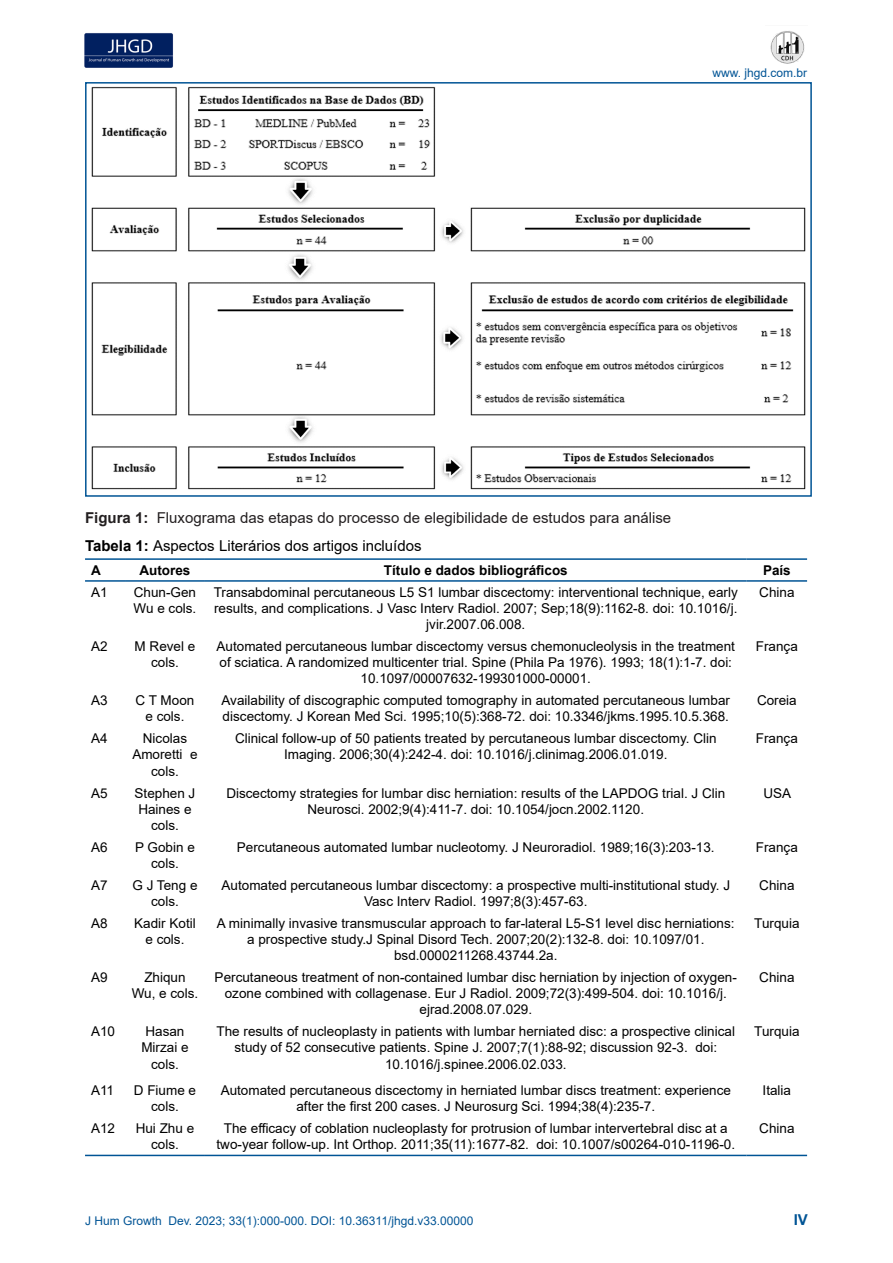
<style>
.page{position:relative;width:893px;height:1263px;background:#fff}
.page>*{position:absolute;margin:0;border:0;box-sizing:border-box;transform-origin:0 0}
.t1{font:15px "Arial";color:#231f20}
.t2{font:15px "Arial";color:#000}
.t3{font:700 15px "Arial";color:#005495}
.t4{font:13.5px/16.2px "Arial";color:#000;text-align:center}
.t5{font:700 13.5px "Arial";color:#000}
.t6{font:12px "Arial";color:#005495}
.s1{font-weight:700}
</style>
<div class="page">
<img style="left:84px;top:33px;width:89px;height:35px">
<img style="left:770px;top:31px;width:35px;height:33px">
<img style="left:91px;top:86px;width:715px;height:404px">
<div style="left:85px;top:82px;width:727px;height:415px;border:2px solid #005495"></div>
<hr style="left:85px;top:558px;width:40px;height:2px;background:#005495">
<hr style="left:125px;top:558px;width:80px;height:2px;background:#005495">
<hr style="left:205px;top:558px;width:542px;height:2px;background:#005495">
<hr style="left:747px;top:558px;width:60px;height:2px;background:#005495">
<hr style="left:85px;top:580px;width:40px;height:2px;background:#005495">
<hr style="left:125px;top:580px;width:80px;height:2px;background:#005495">
<hr style="left:205px;top:580px;width:542px;height:2px;background:#005495">
<hr style="left:747px;top:580px;width:60px;height:2px;background:#005495">
<hr style="left:85px;top:1155px;width:40px;height:1px;background:#005495">
<hr style="left:125px;top:1155px;width:80px;height:1px;background:#005495">
<hr style="left:205px;top:1155px;width:542px;height:1px;background:#005495">
<hr style="left:747px;top:1155px;width:60px;height:1px;background:#005495">
<p class="t6" style="left:712px;top:64px;width:96px">www. jhgd.com.br</p>
<p class="t1" style="left:85px;top:508px;width:588px"><span class="s1">Figura 1:</span> Fluxograma das etapas do processo de elegibilidade de estudos para análise</p>
<p class="t2" style="left:85px;top:535px;width:338px"><span class="s1">Tabela 1:</span> Aspectos Literários dos artigos incluídos</p>
<p class="t5" style="left:91px;top:561px;width:11px">A</p>
<p class="t5" style="left:139px;top:561px;width:53px">Autores</p>
<p class="t5" style="left:384px;top:561px;width:185px">Título e dados bibliográficos</p>
<p class="t5" style="left:763px;top:561px;width:29px">País</p>
<p class="t4" style="left:91px;top:584px;width:18px">A1</p>
<p class="t4" style="left:134px;top:584px;width:64px;text-align:left">Chun-Gen<br>Wu e cols.</p>
<p class="t4" style="left:214px;top:584px;width:525px">Transabdominal percutaneous L5 S1 lumbar discectomy: interventional technique, early results, and complications. J Vasc Interv Radiol. 2007; Sep;18(9):1162-8. doi: 10.1016/j. jvir.2007.06.008.</p>
<p class="t4" style="left:759px;top:584px;width:37px">China</p>
<p class="t4" style="left:91px;top:638px;width:18px">A2</p>
<p class="t4" style="left:135px;top:638px;width:62px">M Revel e cols.</p>
<p class="t4" style="left:217px;top:638px;width:520px">Automated percutaneous lumbar discectomy versus chemonucleolysis in the treatment of sciatica. A randomized multicenter trial. Spine (Phila Pa 1976). 1993; 18(1):1-7. doi:<br>10.1097/00007632-199301000-00001.</p>
<p class="t4" style="left:756px;top:638px;width:44px">França</p>
<p class="t4" style="left:91px;top:692px;width:18px">A3</p>
<p class="t4" style="left:136px;top:692px;width:60px">C T Moon e cols.</p>
<p class="t4" style="left:222px;top:692px;width:510px;text-align:left">Availability of discographic computed tomography in automated percutaneous lumbar discectomy. J Korean Med Sci. 1995;10(5):368-72. doi: 10.3346/jkms.1995.10.5.368.</p>
<p class="t4" style="left:757px;top:692px;width:41px">Coreia</p>
<p class="t4" style="left:91px;top:730px;width:18px">A4</p>
<p class="t4" style="left:132px;top:730px;width:67px">Nicolas<br>Amoretti e cols.</p>
<p class="t4" style="left:235px;top:730px;width:483px">Clinical follow-up of 50 patients treated by percutaneous lumbar discectomy. Clin<br>Imaging. 2006;30(4):242-4. doi: 10.1016/j.clinimag.2006.01.019.</p>
<p class="t4" style="left:756px;top:730px;width:44px">França</p>
<p class="t4" style="left:91px;top:784px;width:18px">A5</p>
<p class="t4" style="left:135px;top:784px;width:62px">Stephen J<br>Haines e cols.</p>
<p class="t4" style="left:226px;top:784px;width:500px">Discectomy strategies for lumbar disc herniation: results of the LAPDOG trial. J Clin<br>Neurosci. 2002;9(4):411-7. doi: 10.1054/jocn.2002.1120.</p>
<p class="t4" style="left:763px;top:784px;width:29px">USA</p>
<p class="t4" style="left:91px;top:839px;width:18px">A6</p>
<p class="t4" style="left:135px;top:839px;width:61px">P Gobin e cols.</p>
<p class="t4" style="left:237px;top:839px;width:479px">Percutaneous automated lumbar nucleotomy. J Neuroradiol. 1989;16(3):203-13.</p>
<p class="t4" style="left:756px;top:839px;width:44px">França</p>
<p class="t4" style="left:91px;top:877px;width:18px">A7</p>
<p class="t4" style="left:132px;top:877px;width:67px">G J Teng e cols.</p>
<p class="t4" style="left:222px;top:877px;width:510px">Automated percutaneous lumbar discectomy: a prospective multi-institutional study. J<br>Vasc Interv Radiol. 1997;8(3):457-63.</p>
<p class="t4" style="left:759px;top:877px;width:37px">China</p>
<p class="t4" style="left:91px;top:915px;width:18px">A8</p>
<p class="t4" style="left:134px;top:915px;width:63px">Kadir Kotil e cols.</p>
<p class="t4" style="left:217px;top:915px;width:519px">A minimally invasive transmuscular approach to far-lateral L5-S1 level disc herniations: a prospective study.J Spinal Disord Tech. 2007;20(2):132-8. doi: 10.1097/01. bsd.0000211268.43744.2a.</p>
<p class="t4" style="left:754px;top:915px;width:47px">Turquia</p>
<p class="t4" style="left:91px;top:969px;width:18px">A9</p>
<p class="t4" style="left:132px;top:969px;width:68px">Zhiqun<br>Wu, e cols.</p>
<p class="t4" style="left:215px;top:969px;width:524px">Percutaneous treatment of non-contained lumbar disc herniation by injection of oxygen&shy;ozone combined with collagenase. Eur J Radiol. 2009;72(3):499-504. doi: 10.1016/j. ejrad.2008.07.029.</p>
<p class="t4" style="left:759px;top:969px;width:37px">China</p>
<p class="t4" style="left:91px;top:1023px;width:26px">A10</p>
<p class="t4" style="left:141px;top:1023px;width:49px">Hasan<br>Mirzai e cols.</p>
<p class="t4" style="left:217px;top:1023px;width:520px">The results of nucleoplasty in patients with lumbar herniated disc: a prospective clinical study of 52 consecutive patients. Spine J. 2007;7(1):88-92; discussion 92-3. doi:<br>10.1016/j.spinee.2006.02.033.</p>
<p class="t4" style="left:754px;top:1023px;width:47px">Turquia</p>
<p class="t4" style="left:91px;top:1082px;width:25px">A11</p>
<p class="t4" style="left:134px;top:1082px;width:64px">D Fiume e cols.</p>
<p class="t4" style="left:221px;top:1082px;width:512px">Automated percutaneous discectomy in herniated lumbar discs treatment: experience after the first 200 cases. J Neurosurg Sci. 1994;38(4):235-7.</p>
<p class="t4" style="left:763px;top:1082px;width:30px">Italia</p>
<p class="t4" style="left:91px;top:1120px;width:26px">A12</p>
<p class="t4" style="left:136px;top:1120px;width:60px">Hui Zhu e cols.</p>
<p class="t4" style="left:217px;top:1120px;width:520px">The efficacy of coblation nucleoplasty for protrusion of lumbar intervertebral disc at a two-year follow-up. Int Orthop. 2011;35(11):1677-82. doi: 10.1007/s00264-010-1196-0.</p>
<p class="t4" style="left:759px;top:1120px;width:37px">China</p>
<p class="t6" style="left:85px;top:1212px;width:390px">J Hum Growth Dev. 2023; 33(1):000-000. DOI: 10.36311/jhgd.v33.00000</p>
<p class="t3" style="left:794px;top:1209px;width:16px">IV</p>
</div>
